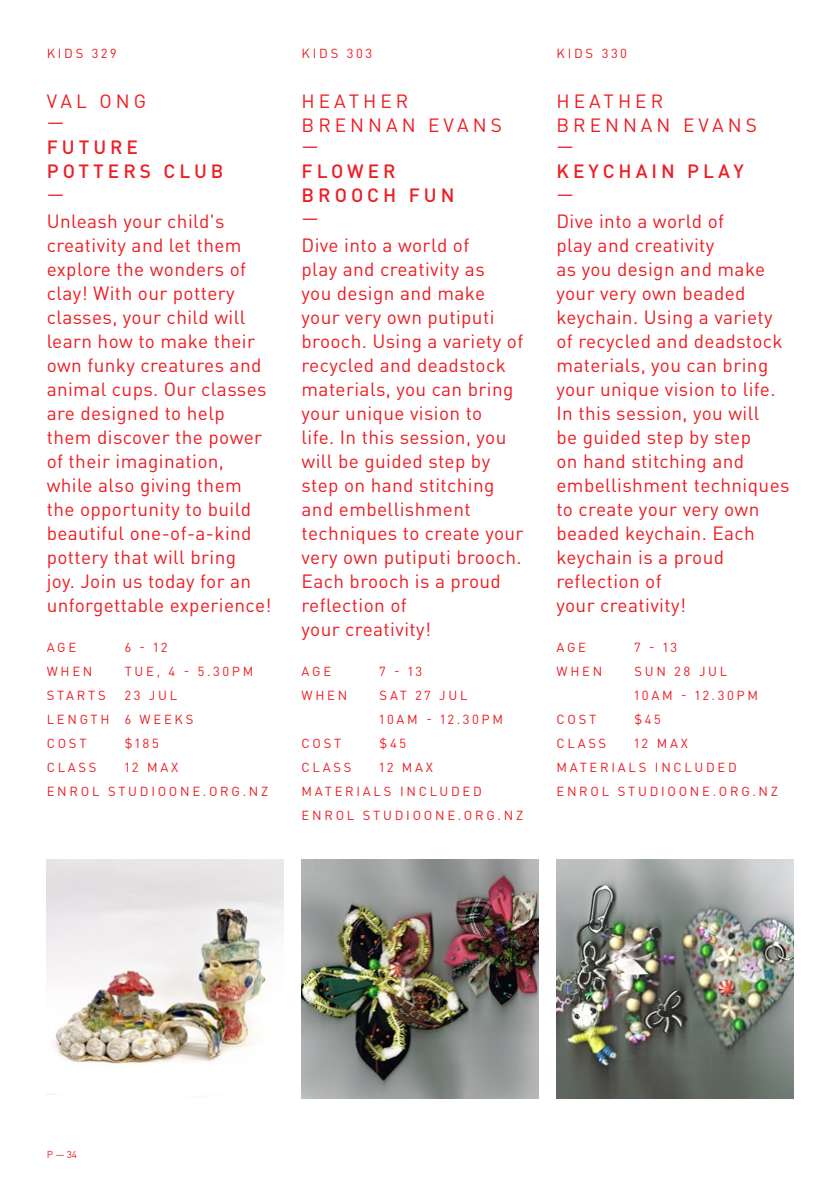
<style>
.page{position:relative;width:840px;height:1191px;background:#fff}
.page>*{position:absolute;margin:0;border:0;box-sizing:border-box;transform-origin:0 0}
.t1{font:19px/24px "DIN Pro";letter-spacing:.02em;color:#ed1d24}
.t2{font:500 19px/24px "DIN Pro";letter-spacing:.21em;color:#ed1d24}
.t3{font:19px/24px "DIN Pro";letter-spacing:.21em;color:#ed1d24}
.t4{font:13px/24px "DIN Pro";letter-spacing:.21em;color:#ed1d24}
.t5{font:10px "DIN Pro";color:#ed1d24}
</style>
<div class="page">
<img style="left:47px;top:859px;width:236px;height:238px">
<img style="left:556px;top:859px;width:236px;height:239px">
<img style="left:301px;top:859px;width:237px;height:239px">
<p class="t4" style="left:47px;top:41px;width:71px">KIDS 329</p>
<p class="t1" style="left:47px;top:89px;width:101px;line-height:22.2px">VAL ONG —</p>
<p class="t2" style="left:47px;top:135px;width:178px">FUTURE<br>POTTERS CLUB</p>
<p class="t1" style="left:47px;top:182px;width:179px;line-height:25.8px">—<br>Unleash your child's</p>
<p class="t1" style="left:47px;top:232px;width:226px">creativity and let them explore the wonders of clay! With our pottery classes, your child will learn how to make their own funky creatures and animal cups. Our classes are designed to help them discover the power of their imagination, while also giving them the opportunity to build beautiful one-of-a-kind pottery that will bring<br>joy. Join us today for an unforgettable experience!</p>
<p class="t4" style="left:47px;top:635px;width:31px">AGE</p>
<p class="t4" style="left:125px;top:635px;width:44px">6 - 12</p>
<p class="t4" style="left:47px;top:659px;width:47px">WHEN</p>
<p class="t4" style="left:125px;top:659px;width:130px">TUE, 4 - 5.30PM</p>
<p class="t4" style="left:47px;top:683px;width:60px">STARTS</p>
<p class="t4" style="left:47px;top:683px;width:148px;text-indent:78px">23 JUL<br>LENGTH 6 WEEKS<br>COST</p>
<p class="t4" style="left:125px;top:731px;width:36px">$185</p>
<p class="t4" style="left:47px;top:755px;width:51px">CLASS</p>
<p class="t4" style="left:47px;top:755px;width:223px;text-indent:78px">12 MAX<br>ENROL STUDIOONE.ORG.NZ</p>
<p class="t4" style="left:301px;top:41px;width:72px">KIDS 303</p>
<p class="t3" style="left:301px;top:88px;width:202px">HEATHER<br>BRENNAN EVANS</p>
<p class="t1" style="left:301px;top:135px;width:19px">—</p>
<p class="t2" style="left:301px;top:159px;width:154px">FLOWER<br>BROOCH FUN</p>
<p class="t1" style="left:301px;top:206px;width:169px;line-height:25.8px">—<br>Dive into a world of</p>
<p class="t1" style="left:301px;top:256px;width:223px">play and creativity as<br>you design and make your very own putiputi brooch. Using a variety of recycled and deadstock materials, you can bring your unique vision to<br>life. In this session, you will be guided step by step on hand stitching and embellishment techniques to create your very own putiputi brooch.<br>Each brooch is a proud reflection of<br>your creativity!</p>
<p class="t4" style="left:301px;top:659px;width:31px">AGE</p>
<p class="t4" style="left:379px;top:659px;width:44px">7 - 13</p>
<p class="t4" style="left:301px;top:683px;width:47px">WHEN</p>
<p class="t4" style="left:379px;top:683px;width:125px">SAT 27 JUL<br>10AM - 12.30PM</p>
<p class="t4" style="left:301px;top:731px;width:41px">COST</p>
<p class="t4" style="left:379px;top:731px;width:28px">$45</p>
<p class="t4" style="left:301px;top:755px;width:51px">CLASS</p>
<p class="t4" style="left:301px;top:755px;width:223px;text-indent:78px">12 MAX<br>MATERIALS INCLUDED<br>ENROL STUDIOONE.ORG.NZ</p>
<p class="t4" style="left:556px;top:41px;width:72px">KIDS 330</p>
<p class="t3" style="left:556px;top:88px;width:202px">HEATHER<br>BRENNAN EVANS</p>
<p class="t1" style="left:556px;top:135px;width:19px">—</p>
<p class="t2" style="left:556px;top:159px;width:188px">KEYCHAIN PLAY</p>
<p class="t1" style="left:556px;top:182px;width:169px;line-height:25.8px">—<br>Dive into a world of</p>
<p class="t1" style="left:556px;top:232px;width:234px">play and creativity<br>as you design and make your very own beaded keychain. Using a variety of recycled and deadstock materials, you can bring your unique vision to life.<br>In this session, you will<br>be guided step by step<br>on hand stitching and embellishment techniques to create your very own beaded keychain. Each keychain is a proud reflection of<br>your creativity!</p>
<p class="t4" style="left:556px;top:635px;width:31px">AGE</p>
<p class="t4" style="left:634px;top:635px;width:44px">7 - 13</p>
<p class="t4" style="left:556px;top:659px;width:47px">WHEN</p>
<p class="t4" style="left:634px;top:659px;width:125px">SUN 28 JUL<br>10AM - 12.30PM</p>
<p class="t4" style="left:556px;top:707px;width:41px">COST</p>
<p class="t4" style="left:634px;top:707px;width:28px">$45</p>
<p class="t4" style="left:556px;top:731px;width:51px">CLASS</p>
<p class="t4" style="left:556px;top:731px;width:223px;text-indent:78px">12 MAX<br>MATERIALS INCLUDED<br>ENROL STUDIOONE.ORG.NZ</p>
<p class="t5" style="left:47px;top:1148px;width:32px">P — 34</p>
</div>
